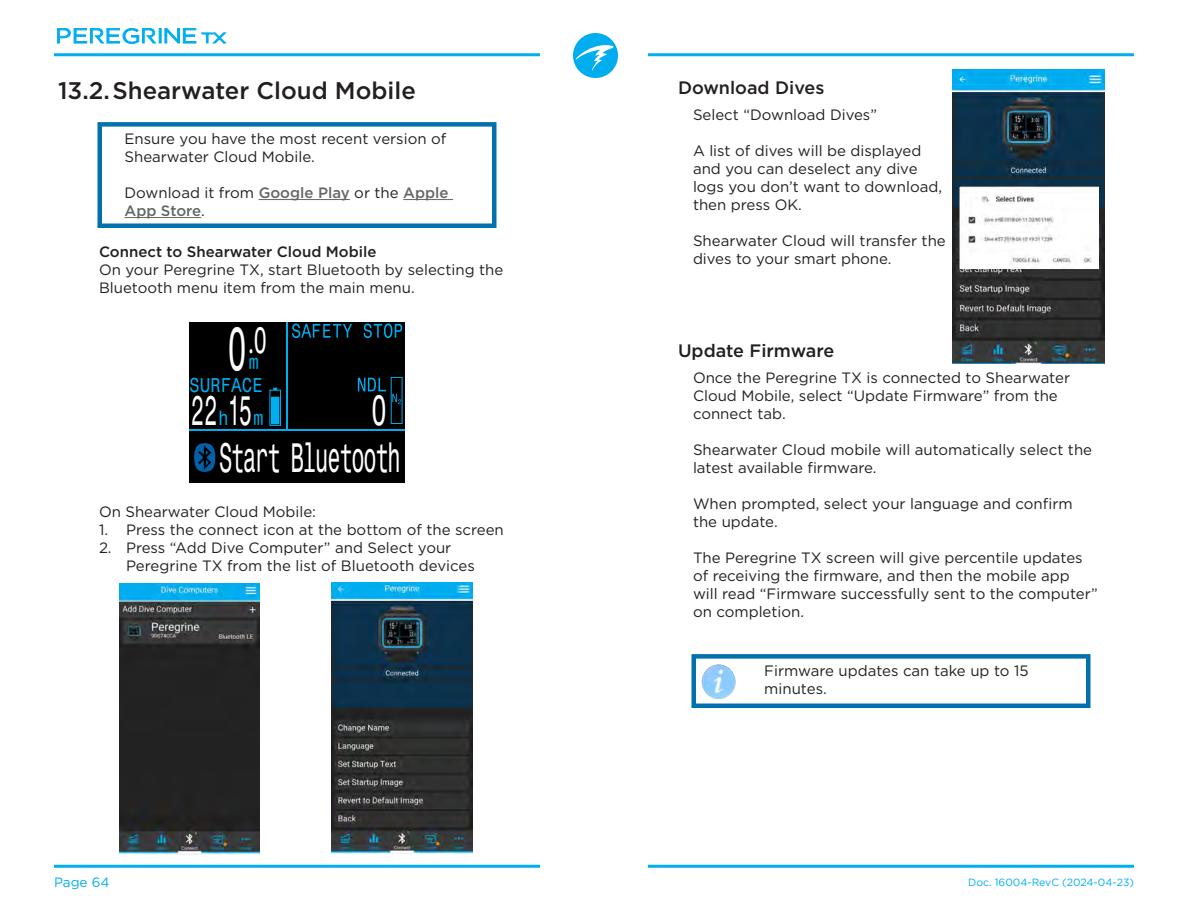
<style>
.page{position:relative;width:1188px;height:918px;background:#fff}
.page>*{position:absolute;margin:0;border:0;box-sizing:border-box;transform-origin:0 0}
.t1{font:55.95px "Monospace Typewriter";color:#fff;scale:.59 1}
.t2{font:39px "Monospace Typewriter";color:#fff;scale:.69 1}
.t3{font:38.1px "Monospace Typewriter";color:#fff;scale:.59 1}
.t4{font:37.5px "Monospace Typewriter";letter-spacing:-.075em;color:#fff;scale:.63 1}
.t5{font:33.9px "Myriad Pro";color:#fff;scale:.69 1}
.t6{font:500 24px "Gotham HTF";color:#231f20}
.t7{font:18.15px/23.4px "Monospace Typewriter";color:#00aeef;text-align:right}
.t8{font:500 18px "Gotham HTF";color:#231f20}
.t9{font:15px/18px "Gotham HTF";color:#231f20}
.t10{font:500 15px/18px "Gotham HTF";letter-spacing:-.005em;color:#666}
.Sub-heading{font:500 15px "Gotham HTF";color:#231f20}
.t11{font:13.5px "Gotham HTF";color:#00aeef}
.t12{font:10.5px "Gotham HTF";color:#00aeef}
.s1{font-weight:400;color:#231f20}
.s2{font-family:"Monospace Typewriter"}
.s3{font-family:"Myriad Pro";color:#000}
.s4{font-size:18.15px;color:#00aeef}
</style>
<div class="page">
<hr style="left:54px;top:53px;width:486px;height:3px;background:#00aeef">
<hr style="left:648px;top:53px;width:486px;height:3px;background:#00aeef">
<hr style="left:54px;top:865px;width:486px;height:3px;background:#00aeef">
<hr style="left:648px;top:865px;width:486px;height:3px;background:#00aeef">
<svg style="left:573px;top:33px;width:45px;height:45px"></svg>
<svg style="left:57px;top:28px;width:139px;height:16px"></svg>
<svg style="left:202px;top:33px;width:24px;height:10px"></svg>
<div style="left:98px;top:122px;width:398px;height:106px;border:4px solid #0071ad"></div>
<hr style="left:259px;top:199px;width:91px;height:1px;background:#666">
<hr style="left:403px;top:199px;width:50px;height:1px;background:#666">
<hr style="left:124px;top:217px;width:77px;height:1px;background:#666">
<div style="left:692px;top:654px;width:398px;height:54px;border:4px solid #0071ad"></div>
<img style="left:701px;top:664px;width:35px;height:35px">
<img style="left:952px;top:70px;width:153px;height:293px">
<img style="left:960px;top:186px;width:139px;height:83px">
<div style="left:190px;top:322px;width:215px;height:161px;background:#000"></div>
<svg style="left:393px;top:394px;width:8px;height:10px"></svg>
<hr style="left:190px;top:429px;width:215px;height:2px;background:#00aeef">
<hr style="left:286px;top:322px;width:2px;height:107px;background:#00aeef">
<svg style="left:358px;top:378px;width:28px;height:13px"></svg>
<svg style="left:292px;top:324px;width:110px;height:14px"></svg>
<div style="left:269px;top:390px;width:12px;height:36px;border:1px solid #00aeef"></div>
<div style="left:272px;top:397px;width:7px;height:27px;background:#00aeef"></div>
<div style="left:271px;top:397px;width:8px;height:27px;border:1px solid #00aeef"></div>
<svg style="left:194px;top:443px;width:21px;height:29px"></svg>
<img style="left:119px;top:583px;width:140px;height:271px">
<img style="left:332px;top:582px;width:140px;height:272px">
<p class="t6" style="left:58px;top:76px;width:359px">13.2.Shearwater Cloud Mobile</p>
<p class="t9" style="left:124px;top:129px;width:323px">Ensure you have the most recent version of<br>Shearwater Cloud Mobile.</p>
<p class="t10" style="left:124px;top:183px;width:326px"><span class="s1">Download it from</span> Google Play <span class="s1">or the</span> Apple<br>App Store<span class="s1">.</span></p>
<p class="Sub-heading" style="left:99px;top:243px;width:279px">Connect to Shearwater Cloud Mobile</p>
<p class="t9" style="left:99px;top:260px;width:406px">On your Peregrine TX, start Bluetooth by selecting the<br>Bluetooth menu item from the main menu.</p>
<p class="t1" style="left:228px;top:311px;width:34px">0</p>
<p class="t5" style="left:249px;top:321px;width:29px">.<span class="s2">0</span></p>
<p class="t7" style="left:189px;top:350px;width:75px">m<br>SURFACE</p>
<p class="t3" style="left:191px;top:385px;width:106px">22<span class="s3">:</span><span class="s4">h</span>15</p>
<p class="t7" style="left:253px;top:406px;width:12px">m</p>
<p class="t2" style="left:371px;top:384px;width:24px">0</p>
<p class="t4" style="left:219px;top:433px;width:291px">Start Bluetooth</p>
<p class="t9" style="left:99px;top:502px;width:219px">On Shearwater Cloud Mobile:</p>
<p class="t9" style="left:99px;top:520px;width:406px">1. Press the connect icon at the bottom of the screen</p>
<p class="t9" style="left:126px;top:538px;width:350px;text-indent:-27px">2. Press “Add Dive Computer” and Select your<br>Peregrine TX from the list of Bluetooth devices</p>
<p class="t8" style="left:678px;top:78px;width:148px">Download Dives</p>
<p class="t9" style="left:693px;top:105px;width:186px">Select “Download Dives”</p>
<p class="t9" style="left:693px;top:141px;width:251px">A list of dives will be displayed and you can deselect any dive logs you don’t want to download, then press OK.</p>
<p class="t9" style="left:693px;top:231px;width:254px">Shearwater Cloud will transfer the dives to your smart phone.</p>
<p class="t8" style="left:678px;top:341px;width:158px">Update Firmware</p>
<p class="t9" style="left:693px;top:368px;width:379px">Once the Peregrine TX is connected to Shearwater<br>Cloud Mobile, select “Update Firmware” from the connect tab.</p>
<p class="t9" style="left:693px;top:440px;width:401px">Shearwater Cloud mobile will automatically select the latest available firmware.</p>
<p class="t9" style="left:693px;top:494px;width:381px">When prompted, select your language and confirm the update.</p>
<p class="t9" style="left:693px;top:548px;width:406px">The Peregrine TX screen will give percentile updates of receiving the firmware, and then the mobile app will read “Firmware successfully sent to the computer” on completion.</p>
<p class="t9" style="left:764px;top:661px;width:266px">Firmware updates can take up to 15 minutes.</p>
<p class="t11" style="left:54px;top:875px;width:57px">Page 64</p>
<p class="t12" style="left:968px;top:876px;width:167px">Doc. 16004-RevC (2024-04-23)</p>
</div>
